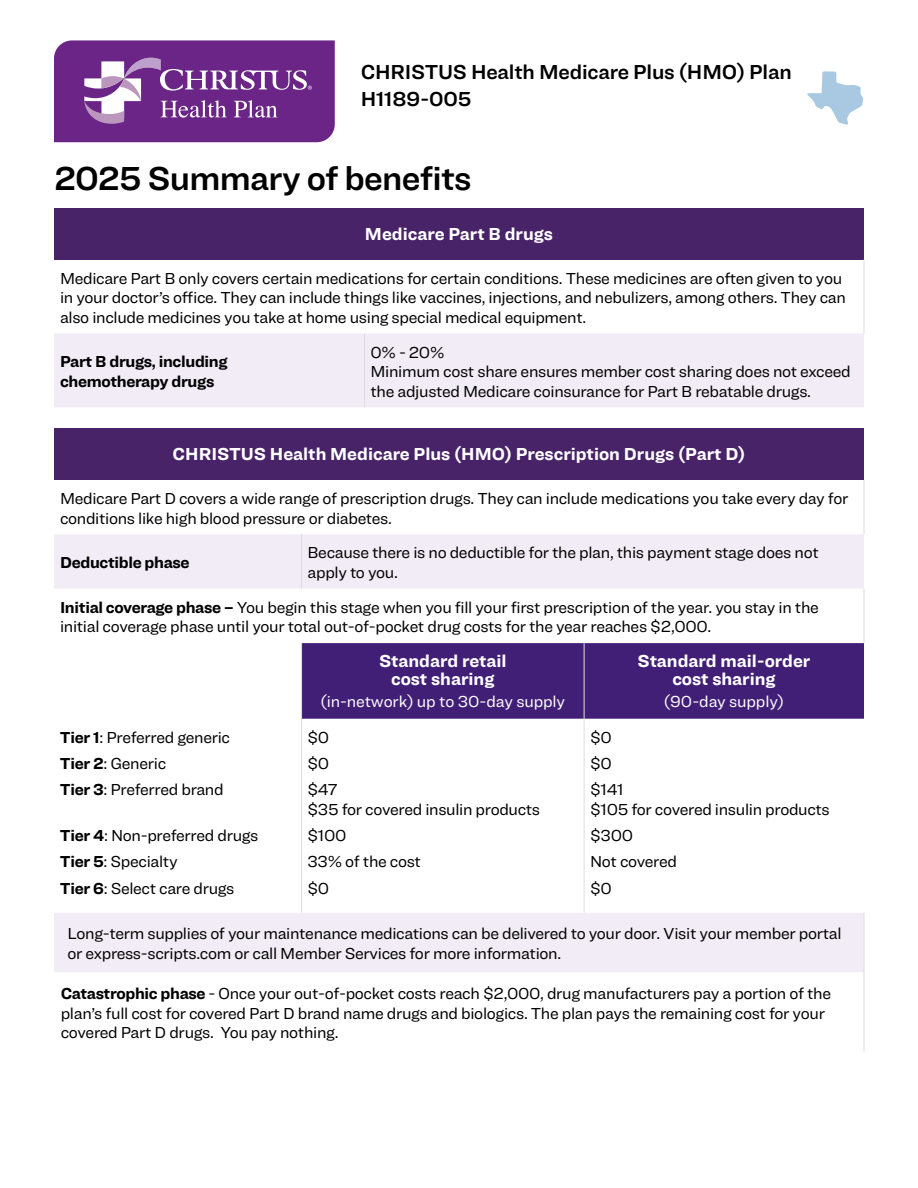
<style>
.page{position:relative;width:918px;height:1188px;background:#fff}
.page>*{position:absolute;margin:0;border:0;box-sizing:border-box;transform-origin:0 0}
.t1{font:34.5px "Ringside Regular Semi";letter-spacing:-.02em;color:#000}
.t2{font:21px/27px "Ringside Regular Semi";letter-spacing:-.01em;color:#000}
.t3{font:700 18px/18px "Ringside";color:#fff;text-align:center}
.t4{font:16.5px/26.2px "Ringside";letter-spacing:-.02em;color:#000}
.t5{font:700 16.5px/19.5px "Ringside";letter-spacing:-.02em;color:#000}
.t6{font:16.5px "Ringside";letter-spacing:-.01em;color:#fff}
.s1{font-weight:700}
</style>
<div class="page">
<div style="left:54px;top:208px;width:810px;height:52px;background:#482367"></div>
<div style="left:54px;top:334px;width:810px;height:73px;background:#f1ecf5"></div>
<hr style="left:864px;top:260px;width:1px;height:74px;background:#dcddde">
<hr style="left:364px;top:334px;width:1px;height:73px;background:#dcddde">
<div style="left:54px;top:429px;width:810px;height:51px;background:#482367"></div>
<div style="left:54px;top:534px;width:810px;height:55px;background:#f1ecf5"></div>
<svg style="left:54px;top:589px;width:810px;height:463px"></svg>
<div style="left:54px;top:643px;width:248px;height:76px;background:#fff"></div>
<div style="left:302px;top:643px;width:562px;height:76px;background:#421f77"></div>
<hr style="left:864px;top:480px;width:1px;height:54px;background:#dcddde">
<hr style="left:301px;top:534px;width:1px;height:55px;background:#dcddde">
<hr style="left:864px;top:589px;width:1px;height:54px;background:#dcddde">
<hr style="left:301px;top:643px;width:1px;height:76px;background:#dcddde">
<hr style="left:584px;top:643px;width:1px;height:76px;background:#dcddde">
<hr style="left:301px;top:719px;width:1px;height:194px;background:#dcddde">
<hr style="left:584px;top:719px;width:1px;height:194px;background:#dcddde">
<hr style="left:864px;top:913px;width:1px;height:59px;background:#dcddde">
<hr style="left:864px;top:972px;width:1px;height:80px;background:#dcddde">
<svg style="left:54px;top:40px;width:281px;height:102px"></svg>
<svg style="left:807px;top:71px;width:56px;height:54px"></svg>
<p class="t2" style="left:361px;top:57px;width:433px">CHRISTUS Health Medicare Plus (HMO) Plan<br>H1189-005</p>
<h1 class="t1" style="left:54px;top:153px;width:419px">2025 Summary of benefits</h1>
<p class="t3" style="left:365px;top:224px;width:190px">Medicare Part B drugs</p>
<p class="t4" style="left:60px;top:268px;width:787px;line-height:19.5px">Medicare Part B only covers certain medications for certain conditions. These medicines are often given to you in your doctor’s office. They can include things like vaccines, injections, and nebulizers, among others. They can also include medicines you take at home using special medical equipment.</p>
<p class="t5" style="left:60px;top:352px;width:169px">Part B drugs, including chemotherapy drugs</p>
<p class="t4" style="left:370px;top:342px;width:482px;line-height:19.5px">0% - 20%<br>Minimum cost share ensures member cost sharing does not exceed the adjusted Medicare coinsurance for Part B rebatable drugs.</p>
<p class="t3" style="left:173px;top:445px;width:574px">CHRISTUS Health Medicare Plus (HMO) Prescription Drugs (Part D)</p>
<p class="t4" style="left:60px;top:488px;width:790px;line-height:19.5px">Medicare Part D covers a wide range of prescription drugs. They can include medications you take every day for conditions like high blood pressure or diabetes.</p>
<p class="t5" style="left:60px;top:552px;width:131px">Deductible phase</p>
<p class="t4" style="left:308px;top:543px;width:513px;line-height:19.5px">Because there is no deductible for the plan, this payment stage does not apply to you.</p>
<p class="t4" style="left:60px;top:597px;width:760px;line-height:19.5px"><span class="s1">Initial coverage phase –</span> You begin this stage when you fill your first prescription of the year. you stay in the initial coverage phase until your total out-of-pocket drug costs for the year reaches $2,000.</p>
<p class="t3" style="left:379px;top:651px;width:129px">Standard retail cost sharing</p>
<p class="t6" style="left:320px;top:689px;width:246px">(in-network) up to 30-day supply</p>
<p class="t3" style="left:638px;top:651px;width:174px">Standard mail-order cost sharing</p>
<p class="t6" style="left:664px;top:689px;width:122px">(90-day supply)</p>
<p class="t4" style="left:308px;top:724px;width:32px">$0 $0 $47</p>
<p class="t4" style="left:308px;top:796px;width:234px">$35 for covered insulin products $100<br>33% of the cost<br>$0</p>
<p class="t4" style="left:590px;top:724px;width:35px">$0 $0 $141</p>
<p class="t4" style="left:590px;top:796px;width:241px">$105 for covered insulin products $300<br>Not covered<br>$0</p>
<p class="t4" style="left:68px;top:924px;width:776px;line-height:19.5px">Long-term supplies of your maintenance medications can be delivered to your door. Visit your member portal or express-scripts.com or call Member Services for more information.</p>
<p class="t4" style="left:61px;top:983px;width:772px;line-height:19.5px"><span class="s1">Catastrophic phase</span> - Once your out-of-pocket costs reach $2,000, drug manufacturers pay a portion of the plan’s full cost for covered Part D brand name drugs and biologics. The plan pays the remaining cost for your covered Part D drugs. You pay nothing.</p>
<p class="t4" style="left:60px;top:724px;width:172px"><span class="s1">Tier 1</span>: Preferred generic<br><span class="s1">Tier 2</span>: Generic<br><span class="s1">Tier 3</span>: Preferred brand</p>
<p class="t4" style="left:60px;top:822px;width:200px"><span class="s1">Tier 4</span>: Non-preferred drugs<br><span class="s1">Tier 5</span>: Specialty<br><span class="s1">Tier 6</span>: Select care drugs</p>
</div>
